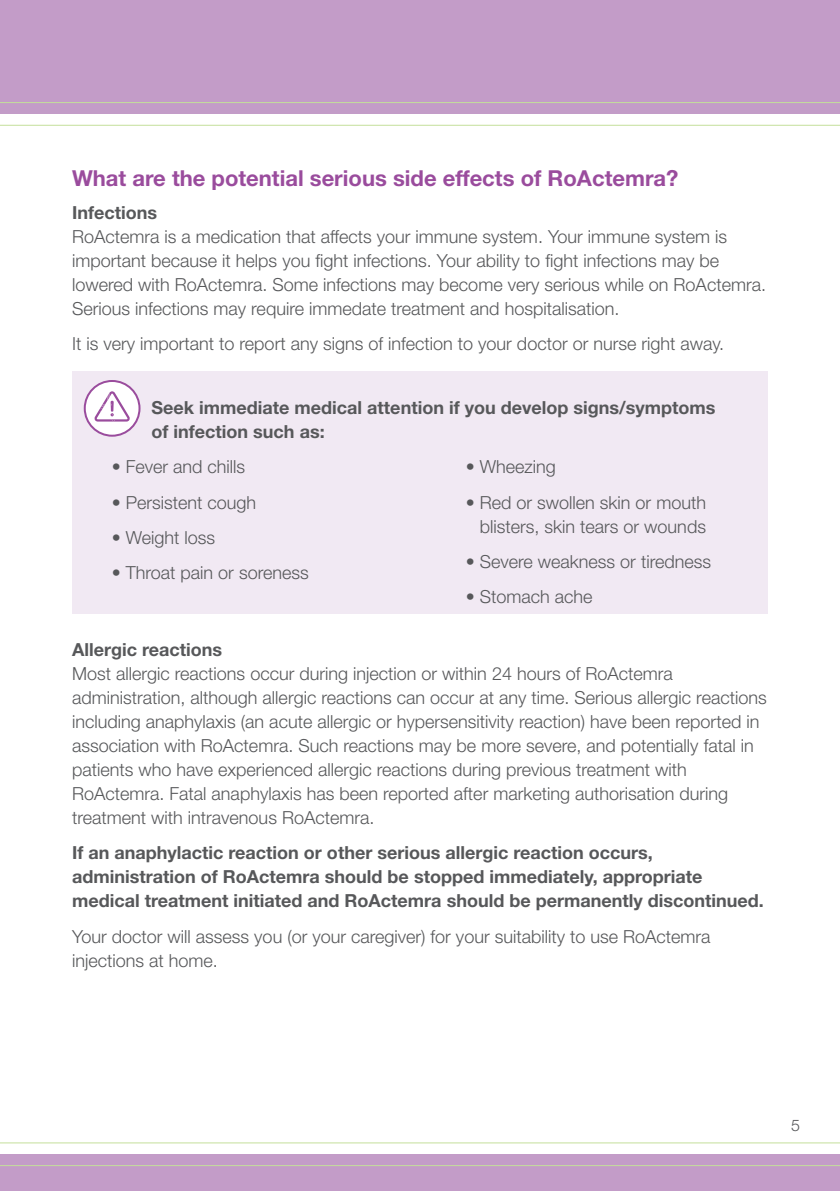
<style>
.page{position:relative;width:840px;height:1191px;background:#fff}
.page>*{position:absolute;margin:0;border:0;box-sizing:border-box;transform-origin:0 0}
.body{font:700 22px "Helvetica Neue LT Std";color:#9a4c9d}
.body-2{font:300 18px/24px "Helvetica Neue LT Std";color:#57585a}
.body-3{font:700 18px/24px "Helvetica Neue LT Std";color:#57585a}
.t1{font:300 16px "Helvetica Neue LT Std";color:#57585a}
.s1{font-weight:700}
</style>
<div class="page">
<div style="left:0;top:0;width:839px;height:113px;background:#c39cc8"></div>
<hr style="left:0;top:102px;width:839px;height:1px;background:#c4df9b">
<hr style="left:0;top:125px;width:839px;height:1px;background:#c4df9b">
<div style="left:0;top:1154px;width:839px;height:37px;background:#c39cc8"></div>
<hr style="left:0;top:1165px;width:839px;height:1px;background:#c4df9b">
<hr style="left:0;top:1142px;width:839px;height:1px;background:#c4df9b">
<div style="left:72px;top:371px;width:695px;height:243px;background:#f1e9f3"></div>
<div style="left:85px;top:381px;width:54px;height:55px;background:#fff;border-radius:50%"></div>
<div style="left:84px;top:380px;width:56px;height:57px;border:2px solid #9a4c9d;border-radius:50%"></div>
<svg style="left:94px;top:391px;width:36px;height:30px"></svg>
<p class="body" style="left:72px;top:164px;width:607px">What are the potential serious side effects of RoActemra?</p>
<p class="body-2" style="left:72px;top:200px;width:695px"><span class="s1">Infections<br></span>RoActemra is a medication that affects your immune system. Your immune system is important because it helps you fight infections. Your ability to fight infections may be lowered with RoActemra. Some infections may become very serious while on RoActemra.<br>Serious infections may require immedate treatment and hospitalisation.</p>
<p class="body-2" style="left:72px;top:331px;width:653px">It is very important to report any signs of infection to your doctor or nurse right away.</p>
<p class="body-3" style="left:151px;top:395px;width:565px">Seek immediate medical attention if you develop signs/symptoms of infection such as:</p>
<p class="body-2" style="left:112px;top:454px;width:135px">• Fever and chills</p>
<p class="body-2" style="left:112px;top:490px;width:146px">• Persistent cough</p>
<p class="body-2" style="left:112px;top:525px;width:105px">• Weight loss</p>
<p class="body-2" style="left:112px;top:560px;width:198px">• Throat pain or soreness</p>
<p class="body-2" style="left:465px;top:454px;width:92px">• Wheezing</p>
<p class="body-2" style="left:465px;top:490px;width:242px;text-align:right">• Red or swollen skin or mouth blisters, skin tears or wounds</p>
<p class="body-2" style="left:465px;top:549px;width:247px">• Severe weakness or tiredness</p>
<p class="body-2" style="left:465px;top:584px;width:128px">• Stomach ache</p>
<p class="body-2" style="left:72px;top:637px;width:695px"><span class="s1">Allergic reactions<br></span>Most allergic reactions occur during injection or within 24 hours of RoActemra administration, although allergic reactions can occur at any time. Serious allergic reactions including anaphylaxis (an acute allergic or hypersensitivity reaction) have been reported in association with RoActemra. Such reactions may be more severe, and potentially fatal in patients who have experienced allergic reactions during previous treatment with RoActemra. Fatal anaphylaxis has been reported after marketing authorisation during treatment with intravenous RoActemra.</p>
<p class="body-3" style="left:72px;top:840px;width:693px">If an anaphylactic reaction or other serious allergic reaction occurs, administration of RoActemra should be stopped immediately, appropriate medical treatment initiated and RoActemra should be permanently discontinued.</p>
<p class="body-2" style="left:72px;top:923px;width:639px">Your doctor will assess you (or your caregiver) for your suitability to use RoActemra injections at home.</p>
<p class="t1" style="left:790px;top:1115px;width:10px">5</p>
</div>
